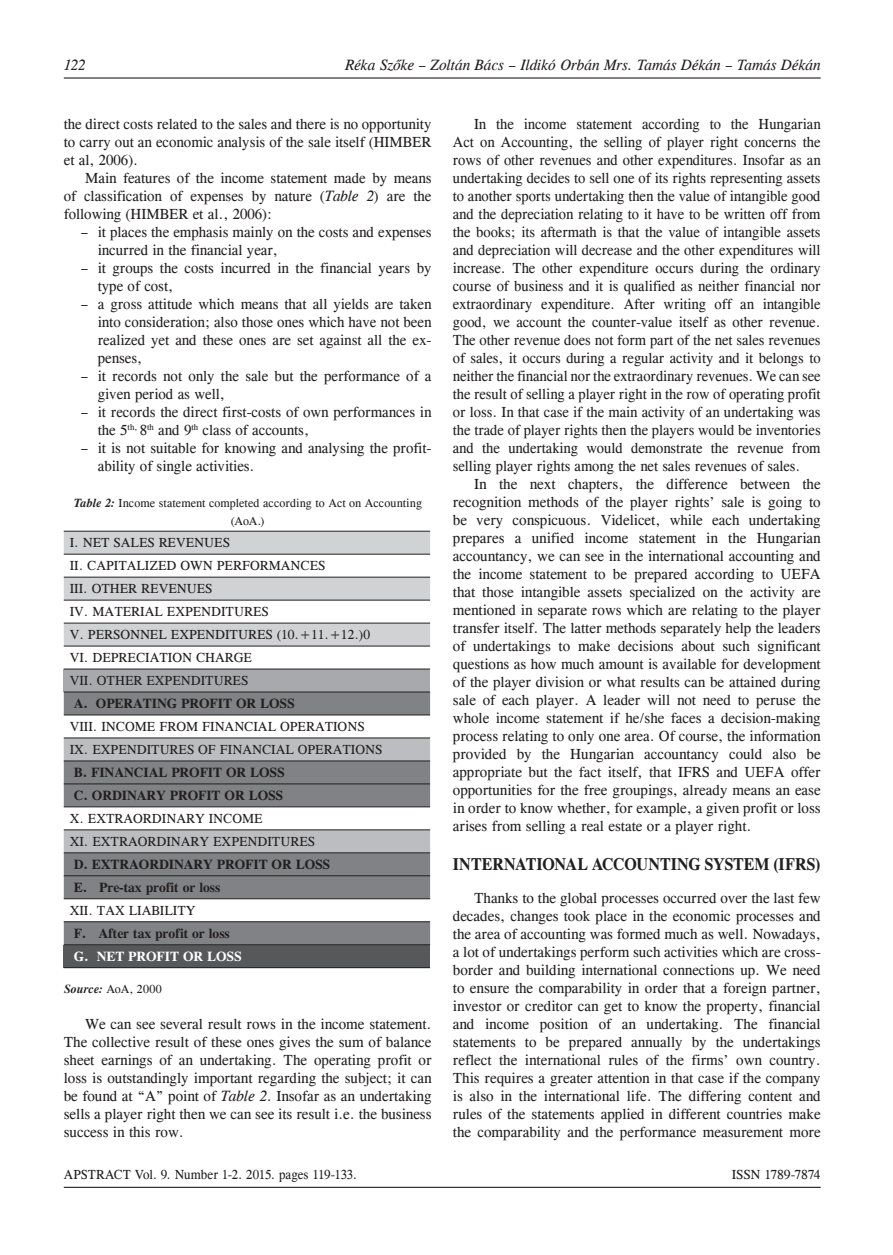
<style>
.page{position:relative;width:893px;height:1255px;background:#fff}
.page>*{position:absolute;margin:0;border:0;box-sizing:border-box;transform-origin:0 0}
.t1{font:700 17.25px "CG Times";letter-spacing:.015em;color:#231f20;scale:.92 1}
.t2{font:15px/18px "CG Times";color:#231f20;text-align:justify}
.t3{font:italic 15px "CG Times";letter-spacing:.01em;color:#231f20}
.t4{font:13.5px/23px "CG Times";color:#231f20}
.t5{font:700 13.5px/23px "CG Times";color:#231f20}
.t6{font:13.5px "CG Times";color:#231f20;scale:.96 1}
.t7{font:700 13.5px "CG Times";color:#fff}
.t8{font:12px/18px "CG Times";letter-spacing:.01em;color:#231f20;text-align:center}
.s1{font-style:italic}
.s2{font-weight:700;font-style:italic}
</style>
<div class="page">
<hr style="left:64px;top:1186px;width:757px;height:1px;background:#231f20">
<hr style="left:64px;top:77px;width:757px;height:2px;background:#231f20">
<svg style="left:64px;top:532px;width:160px;height:113px"></svg>
<div style="left:64px;top:669px;width:366px;height:23px;background:#a8a9ad"></div>
<svg style="left:64px;top:692px;width:366px;height:252px;fill:#808285"></svg>
<svg style="left:64px;top:738px;width:366px;height:114px"></svg>
<div style="left:64px;top:944px;width:366px;height:23px;background:#57585a"></div>
<hr style="left:64px;top:531px;width:366px;height:1px;background:#231f20">
<hr style="left:64px;top:554px;width:366px;height:1px;background:#231f20">
<hr style="left:64px;top:576px;width:366px;height:1px;background:#231f20">
<hr style="left:64px;top:599px;width:366px;height:1px;background:#231f20">
<hr style="left:64px;top:622px;width:366px;height:1px;background:#231f20">
<hr style="left:64px;top:645px;width:366px;height:1px;background:#231f20">
<hr style="left:64px;top:668px;width:366px;height:1px;background:#231f20">
<hr style="left:64px;top:691px;width:366px;height:1px;background:#231f20">
<hr style="left:64px;top:714px;width:366px;height:1px;background:#231f20">
<hr style="left:64px;top:737px;width:366px;height:1px;background:#231f20">
<hr style="left:64px;top:760px;width:366px;height:1px;background:#231f20">
<hr style="left:64px;top:783px;width:366px;height:1px;background:#231f20">
<hr style="left:64px;top:806px;width:366px;height:1px;background:#231f20">
<hr style="left:64px;top:829px;width:366px;height:1px;background:#231f20">
<hr style="left:64px;top:852px;width:366px;height:1px;background:#231f20">
<hr style="left:64px;top:875px;width:366px;height:1px;background:#231f20">
<hr style="left:64px;top:898px;width:366px;height:1px;background:#231f20">
<hr style="left:64px;top:921px;width:366px;height:1px;background:#231f20">
<hr style="left:64px;top:944px;width:366px;height:1px;background:#231f20">
<hr style="left:64px;top:967px;width:366px;height:1px;background:#231f20">
<img style="left:224px;top:530px;width:207px;height:321px">
<p class="t3" style="left:64px;top:56px;width:23px">122</p>
<p class="t3" style="left:345px;top:56px;width:477px">Réka Szőke – Zoltán Bács – Ildikó Orbán Mrs. Tamás Dékán – Tamás Dékán</p>
<p class="t2" style="left:64px;top:115px;width:369px">the direct costs related to the sales and there is no opportunity to carry out an economic analysis of the sale itself (HIMBER et al, 2006).</p>
<p class="t2" style="left:64px;top:169px;width:369px;text-indent:21px">Main features of the income statement made by means of classification of expenses by nature (<span class="s1">Table 2</span>) are the following (HIMBER et al., 2006):</p>
<p class="t2" style="left:98px;top:223px;width:335px;text-indent:-17px">– it places the emphasis mainly on the costs and expenses incurred in the financial year,</p>
<p class="t2" style="left:98px;top:259px;width:335px;text-indent:-17px">– it groups the costs incurred in the financial years by type of cost,</p>
<p class="t2" style="left:98px;top:295px;width:335px;text-indent:-17px">– a gross attitude which means that all yields are taken into consideration; also those ones which have not been realized yet and these ones are set against all the ex&shy;penses,</p>
<p class="t2" style="left:98px;top:367px;width:335px;text-indent:-17px">– it records not only the sale but the performance of a given period as well,</p>
<p class="t2" style="left:98px;top:403px;width:335px;text-indent:-17px">– it records the direct first-costs of own performances in the 5<sup>th,</sup> 8<sup>th</sup> and 9<sup>th</sup> class of accounts,</p>
<p class="t2" style="left:98px;top:439px;width:335px;text-indent:-17px">– it is not suitable for knowing and analysing the profit&shy;ability of single activities.</p>
<p class="t8" style="left:73px;top:494px;width:350px"><span class="s2">Table 2:</span> Income statement completed according to Act on Accounting (AoA.)</p>
<p class="t4" style="left:70px;top:531px;width:302px">I. NET SALES REVENUES<br>II. CAPITALIZED OWN PERFORMANCES<br>III. OTHER REVENUES<br>IV. MATERIAL EXPENDITURES<br>V. PERSONNEL EXPENDITURES (10.+11.+12.)0<br>VI. DEPRECIATION CHARGE<br>VII. OTHER EXPENDITURES</p>
<p class="t5" style="left:74px;top:692px;width:222px">A. OPERATING PROFIT OR LOSS</p>
<p class="t4" style="left:70px;top:715px;width:314px">VIII. INCOME FROM FINANCIAL OPERATIONS<br>IX. EXPENDITURES OF FINANCIAL OPERATIONS</p>
<p class="t5" style="left:74px;top:761px;width:212px">B. FINANCIAL PROFIT OR LOSS<br>C. ORDINARY PROFIT OR LOSS</p>
<p class="t4" style="left:70px;top:807px;width:247px">X. EXTRAORDINARY INCOME<br>XI. EXTRAORDINARY EXPENDITURES</p>
<p class="t5" style="left:74px;top:852px;width:258px">D. EXTRAORDINARY PROFIT OR LOSS<br>E. Pre-tax profit or loss</p>
<p class="t4" style="left:70px;top:899px;width:127px">XII. TAX LIABILITY</p>
<p class="t5" style="left:74px;top:921px;width:158px">F. After tax profit or loss</p>
<p class="t7" style="left:74px;top:948px;width:169px">G. NET PROFIT OR LOSS</p>
<p class="t8" style="left:64px;top:980px;width:100px"><span class="s2">Source:</span> AoA, 2000</p>
<p class="t2" style="left:64px;top:1015px;width:369px;text-indent:21px">We can see several result rows in the income statement.<br>The collective result of these ones gives the sum of balance sheet earnings of an undertaking. The operating profit or loss is outstandingly important regarding the subject; it can be found at “A” point of <span class="s1">Table 2</span>. Insofar as an undertaking sells a player right then we can see its result i.e. the business success in this row.</p>
<p class="t2" style="left:453px;top:115px;width:369px;text-indent:21px">In the income statement according to the Hungarian Act on Accounting, the selling of player right concerns the rows of other revenues and other expenditures. Insofar as an undertaking decides to sell one of its rights representing assets to another sports undertaking then the value of intangible good and the depreciation relating to it have to be written off from the books; its aftermath is that the value of intangible assets and depreciation will decrease and the other expenditures will increase. The other expenditure occurs during the ordinary course of business and it is qualified as neither financial nor extraordinary expenditure. After writing off an intangible good, we account the counter-value itself as other revenue.<br>The other revenue does not form part of the net sales revenues of sales, it occurs during a regular activity and it belongs to neither the financial nor the extraordinary revenues. We can see the result of selling a player right in the row of operating profit or loss. In that case if the main activity of an undertaking was the trade of player rights then the players would be inventories and the undertaking would demonstrate the revenue from selling player rights among the net sales revenues of sales.</p>
<p class="t2" style="left:453px;top:475px;width:369px;text-indent:21px">In the next chapters, the difference between the recognition methods of the player rights’ sale is going to be very conspicuous. Videlicet, while each undertaking prepares a unified income statement in the Hungarian accountancy, we can see in the international accounting and the income statement to be prepared according to UEFA that those intangible assets specialized on the activity are mentioned in separate rows which are relating to the player transfer itself. The latter methods separately help the leaders of undertakings to make decisions about such significant questions as how much amount is available for development of the player division or what results can be attained during sale of each player. A leader will not need to peruse the whole income statement if he/she faces a decision-making process relating to only one area. Of course, the information provided by the Hungarian accountancy could also be appropriate but the fact itself, that IFRS and UEFA offer opportunities for the free groupings, already means an ease in order to know whether, for example, a given profit or loss arises from selling a real estate or a player right.</p>
<p class="t1" style="left:453px;top:853px;width:20px">International</p>
<p class="t1" style="left:592px;top:853px;width:13px">accounting</p>
<p class="t1" style="left:705px;top:853px;width:35px">system</p>
<p class="t1" style="left:773px;top:853px;width:53px">(IFRS)</p>
<p class="t2" style="left:453px;top:889px;width:369px;text-indent:21px">Thanks to the global processes occurred over the last few decades, changes took place in the economic processes and the area of accounting was formed much as well. Nowadays, a lot of undertakings perform such activities which are cross&shy;border and building international connections up. We need to ensure the comparability in order that a foreign partner, investor or creditor can get to know the property, financial and income position of an undertaking. The financial statements to be prepared annually by the undertakings reflect the international rules of the firms’ own country.<br>This requires a greater attention in that case if the company is also in the international life. The differing content and rules of the statements applied in different countries make the comparability and the performance measurement more</p>
<p class="t6" style="left:64px;top:1166px;width:307px">APSTRACT Vol. 9. Number 1-2. 2015. pages 119-133.</p>
<p class="t4" style="left:732px;top:1163px;width:90px">ISSN 1789-7874</p>
</div>
